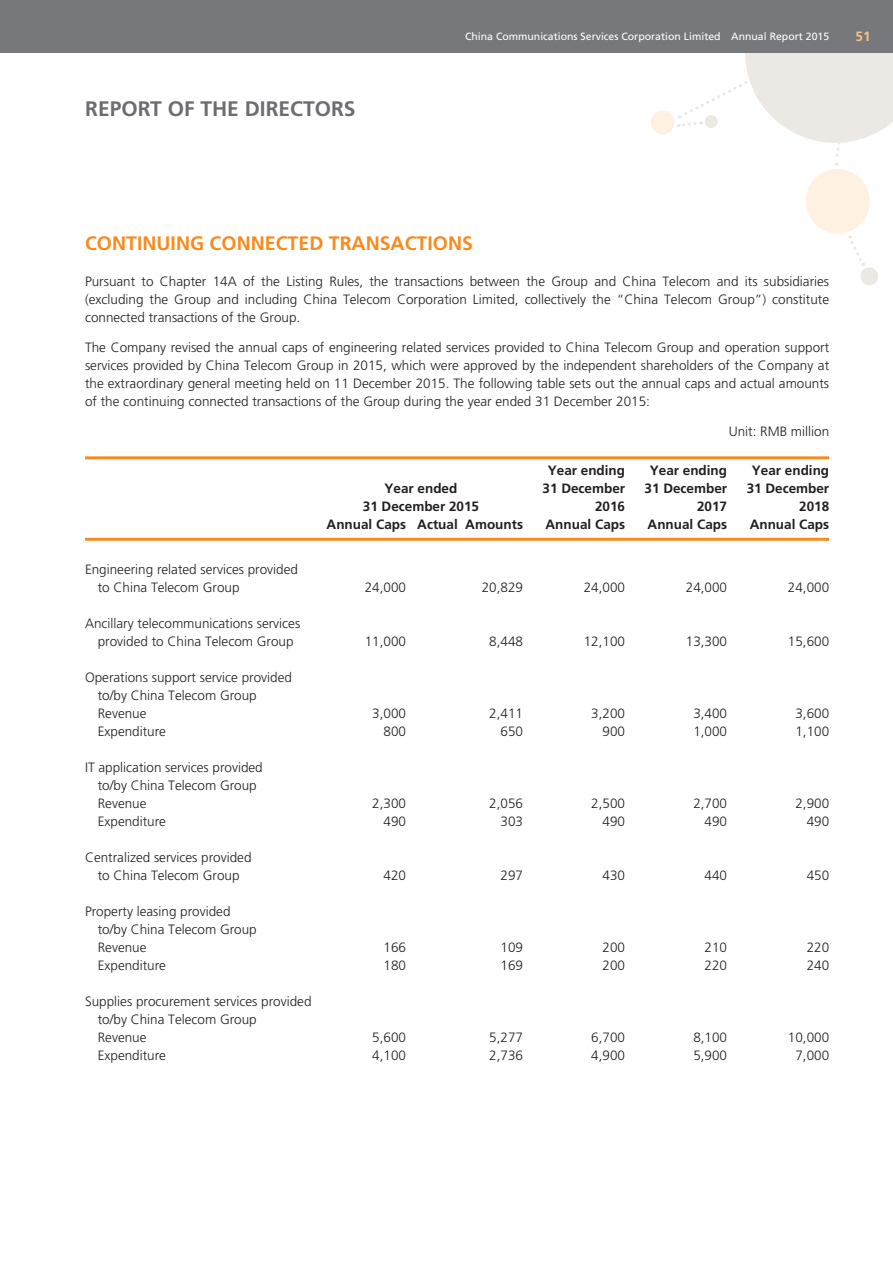
<style>
.page{position:relative;width:893px;height:1263px;background:#fff}
.page>*{position:absolute;margin:0;border:0;box-sizing:border-box;transform-origin:0 0}
.t1{font:700 21px "Frutiger LT Std";color:#6c6d70}
.t2{font:700 19.5px "Frutiger LT Std";color:#f68b1f}
.t3{font:300 13.5px/18px "Frutiger LT Std";color:#231f20}
.t4{font:700 13.5px/18px "Frutiger LT Std";color:#231f20;text-align:right}
.t5{font:700 13.5px "Frutiger LT Std";color:#fcc187}
.t6{font:10.5px "Frutiger LT Std";color:#fff}
</style>
<div class="page">
<div style="left:0;top:0;width:893px;height:53px;background:#76787b"></div>
<svg style="left:650px;top:53px;width:243px;height:232px"></svg>
<hr style="left:85px;top:538px;width:744px;height:3px;background:#f68b1f">
<hr style="left:85px;top:456px;width:744px;height:3px;background:#f68b1f">
<h1 class="t1" style="left:85px;top:101px;width:272px">REPORT OF THE DIRECTORS</h1>
<p class="t6" style="left:465px;top:33px;width:366px">China Communications Services Corporation Limited Annual Report 2015</p>
<p class="t5" style="left:856px;top:30px;width:17px">51</p>
<h2 class="t2" style="left:85px;top:235px;width:389px">CONTINUING CONNECTED TRANSACTIONS</h2>
<p class="t3" style="left:85px;top:273px;width:746px;text-align:justify">Pursuant to Chapter 14A of the Listing Rules, the transactions between the Group and China Telecom and its subsidiaries (excluding the Group and including China Telecom Corporation Limited, collectively the “China Telecom Group”) constitute connected transactions of the Group.</p>
<p class="t3" style="left:85px;top:339px;width:746px;text-align:justify">The Company revised the annual caps of engineering related services provided to China Telecom Group and operation support services provided by China Telecom Group in 2015, which were approved by the independent shareholders of the Company at the extraordinary general meeting held on 11 December 2015. The following table sets out the annual caps and actual amounts of the continuing connected transactions of the Group during the year ended 31 December 2015:</p>
<p class="t3" style="left:729px;top:423px;width:102px">Unit: RMB million</p>
<p class="t4" style="left:363px;top:480px;width:118px;text-align:center">Year ended<br>31 December 2015</p>
<p class="t4" style="left:543px;top:462px;width:84px">Year ending<br>31 December<br>2016</p>
<p class="t4" style="left:645px;top:462px;width:84px">Year ending<br>31 December<br>2017</p>
<p class="t4" style="left:747px;top:462px;width:84px">Year ending<br>31 December<br>2018</p>
<p class="t3" style="left:98px;top:562px;width:202px;text-indent:-13px">Engineering related services provided to China Telecom Group</p>
<p class="t3" style="left:85px;top:616px;width:217px;text-align:center">Ancillary telecommunications services provided to China Telecom Group</p>
<p class="t3" style="left:98px;top:670px;width:196px;text-indent:-13px">Operations support service provided to/by China Telecom Group<br>Revenue</p>
<p class="t4" style="left:327px;top:516px;width:198px">Annual Caps Actual Amounts</p>
<p class="t4" style="left:546px;top:516px;width:81px">Annual Caps</p>
<p class="t4" style="left:648px;top:516px;width:81px">Annual Caps</p>
<p class="t4" style="left:750px;top:516px;width:81px">Annual Caps</p>
<p class="t3" style="left:365px;top:580px;width:43px">24,000</p>
<p class="t3" style="left:482px;top:580px;width:43px">20,829</p>
<p class="t3" style="left:584px;top:580px;width:43px">24,000</p>
<p class="t3" style="left:686px;top:580px;width:43px">24,000</p>
<p class="t3" style="left:788px;top:580px;width:43px">24,000</p>
<p class="t3" style="left:365px;top:634px;width:43px">11,000</p>
<p class="t3" style="left:489px;top:634px;width:35px">8,448</p>
<p class="t3" style="left:584px;top:634px;width:43px">12,100</p>
<p class="t3" style="left:686px;top:634px;width:43px">13,300</p>
<p class="t3" style="left:788px;top:634px;width:43px">15,600</p>
<p class="t3" style="left:372px;top:706px;width:35px">3,000</p>
<p class="t3" style="left:489px;top:706px;width:35px">2,411</p>
<p class="t3" style="left:591px;top:706px;width:35px">3,200</p>
<p class="t3" style="left:693px;top:706px;width:35px">3,400</p>
<p class="t3" style="left:795px;top:706px;width:35px">3,600</p>
<p class="t3" style="left:98px;top:724px;width:70px">Expenditure</p>
<p class="t3" style="left:384px;top:724px;width:24px">800</p>
<p class="t3" style="left:500px;top:724px;width:24px">650</p>
<p class="t3" style="left:602px;top:724px;width:24px">900</p>
<p class="t3" style="left:693px;top:724px;width:35px">1,000</p>
<p class="t3" style="left:795px;top:724px;width:35px">1,100</p>
<p class="t3" style="left:98px;top:760px;width:166px;text-indent:-13px">IT application services provided to/by China Telecom Group<br>Revenue</p>
<p class="t3" style="left:372px;top:796px;width:35px">2,300</p>
<p class="t3" style="left:489px;top:796px;width:35px">2,056</p>
<p class="t3" style="left:591px;top:796px;width:35px">2,500</p>
<p class="t3" style="left:693px;top:796px;width:35px">2,700</p>
<p class="t3" style="left:795px;top:796px;width:35px">2,900</p>
<p class="t3" style="left:98px;top:814px;width:70px">Expenditure</p>
<p class="t3" style="left:384px;top:814px;width:24px">490</p>
<p class="t3" style="left:500px;top:814px;width:24px">303</p>
<p class="t3" style="left:602px;top:814px;width:24px">490</p>
<p class="t3" style="left:705px;top:814px;width:24px">490</p>
<p class="t3" style="left:807px;top:814px;width:24px">490</p>
<p class="t3" style="left:85px;top:850px;width:168px;text-align:center">Centralized services provided to China Telecom Group</p>
<p class="t3" style="left:384px;top:868px;width:24px">420</p>
<p class="t3" style="left:500px;top:868px;width:24px">297</p>
<p class="t3" style="left:602px;top:868px;width:24px">430</p>
<p class="t3" style="left:705px;top:868px;width:24px">440</p>
<p class="t3" style="left:807px;top:868px;width:24px">450</p>
<p class="t3" style="left:98px;top:904px;width:161px;text-indent:-13px">Property leasing provided to/by China Telecom Group<br>Revenue</p>
<p class="t3" style="left:384px;top:940px;width:24px">166</p>
<p class="t3" style="left:500px;top:940px;width:24px">109</p>
<p class="t3" style="left:602px;top:940px;width:24px">200</p>
<p class="t3" style="left:705px;top:940px;width:24px">210</p>
<p class="t3" style="left:807px;top:940px;width:24px">220</p>
<p class="t3" style="left:98px;top:958px;width:70px">Expenditure</p>
<p class="t3" style="left:384px;top:958px;width:24px">180</p>
<p class="t3" style="left:500px;top:958px;width:24px">169</p>
<p class="t3" style="left:602px;top:958px;width:24px">200</p>
<p class="t3" style="left:705px;top:958px;width:24px">220</p>
<p class="t3" style="left:807px;top:958px;width:24px">240</p>
<p class="t3" style="left:98px;top:994px;width:215px;text-indent:-13px">Supplies procurement services provided to/by China Telecom Group<br>Revenue</p>
<p class="t3" style="left:372px;top:1030px;width:35px">5,600</p>
<p class="t3" style="left:489px;top:1030px;width:35px">5,277</p>
<p class="t3" style="left:591px;top:1030px;width:35px">6,700</p>
<p class="t3" style="left:693px;top:1030px;width:35px">8,100</p>
<p class="t3" style="left:788px;top:1030px;width:43px">10,000</p>
<p class="t3" style="left:98px;top:1048px;width:70px">Expenditure</p>
<p class="t3" style="left:372px;top:1048px;width:35px">4,100</p>
<p class="t3" style="left:489px;top:1048px;width:35px">2,736</p>
<p class="t3" style="left:591px;top:1048px;width:35px">4,900</p>
<p class="t3" style="left:693px;top:1048px;width:35px">5,900</p>
<p class="t3" style="left:795px;top:1048px;width:35px">7,000</p>
</div>
